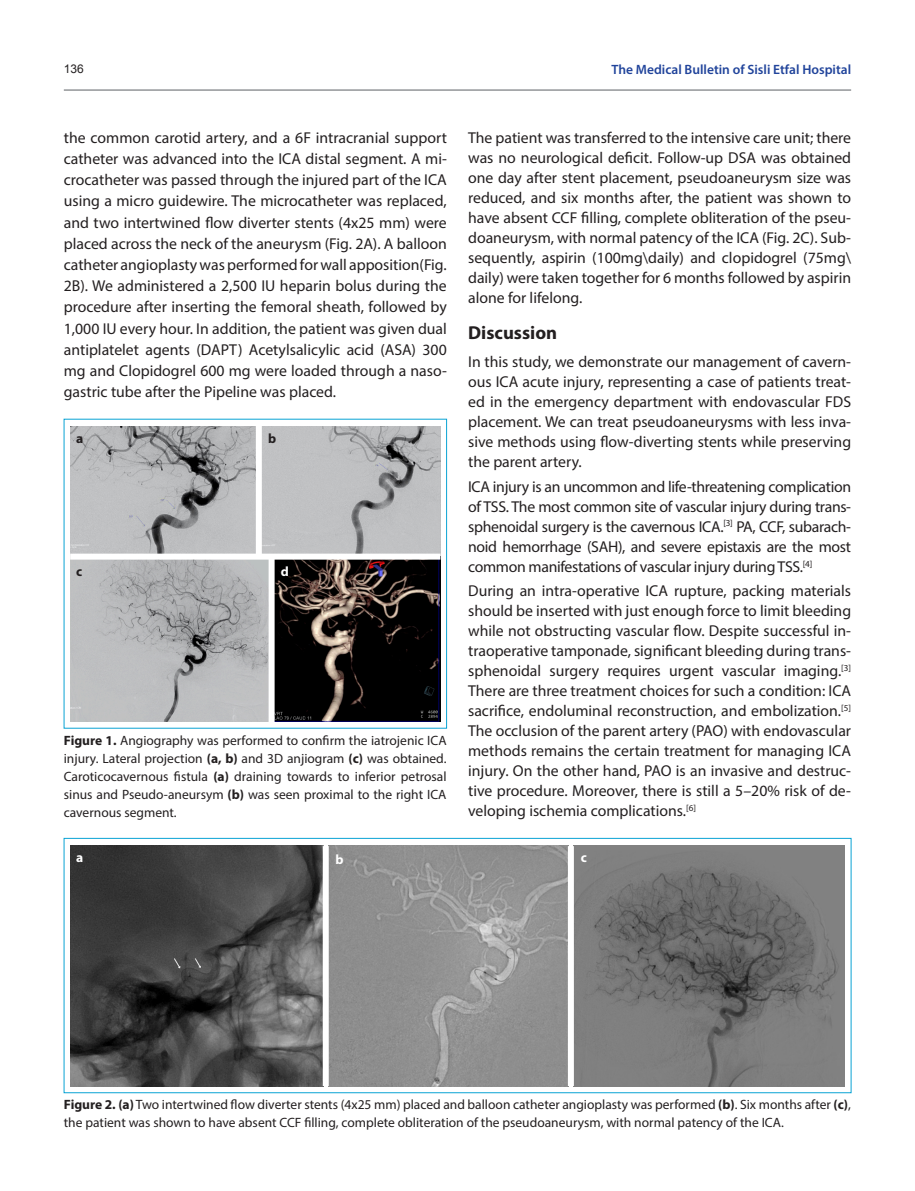
<style>
.page{position:relative;width:915px;height:1191px;background:#fff}
.page>*{position:absolute;margin:0;border:0;box-sizing:border-box;transform-origin:0 0}
.altbaslik{font:700 18.75px "Myriad Pro";color:#231f20}
.ana_metin_bosluksuz{font:15.75px/20px "Myriad Pro";color:#231f20;text-align:justify}
.ana_metin_bosluksuz-2{font:13.5px/18px "Myriad Pro";color:#231f20;text-align:justify}
.t1{font:600 13.5px "Myriad Pro";color:#21449b}
.ana_metin_bosluksuz-3{font:700 13.5px "Myriad Pro";color:#fff}
.ana_metin_bosluksuz-4{font:700 13.5px "Myriad Pro";color:#231f20}
.t2{font:12px "Arial";color:#231f20}
.s1{font-weight:700}
</style>
<div class="page">
<hr style="left:64px;top:89px;width:786px;height:2px;background:#939598">
<img style="left:70px;top:426px;width:186px;height:127px">
<img style="left:262px;top:426px;width:178px;height:127px">
<img style="left:70px;top:559px;width:370px;height:162px">
<div style="left:268px;top:557px;width:6px;height:165px;background:#fff"></div>
<div style="left:64px;top:838px;width:787px;height:255px;border:1px solid #0aa3d4"></div>
<img style="left:70px;top:845px;width:253px;height:241px">
<img style="left:328px;top:845px;width:240px;height:241px">
<img style="left:573px;top:845px;width:271px;height:241px">
<div style="left:322px;top:846px;width:6px;height:240px;background:#fff"></div>
<div style="left:567px;top:846px;width:6px;height:240px;background:#fff"></div>
<p class="t2" style="left:64px;top:60px;width:22px">136</p>
<p class="t1" style="left:611px;top:61px;width:241px">The Medical Bulletin of Sisli Etfal Hospital</p>
<p class="ana_metin_bosluksuz" style="left:64px;top:126px;width:384px;line-height:21.1px">the common carotid artery, and a 6F intracranial support catheter was advanced into the ICA distal segment. A mi&shy;crocatheter was passed through the injured part of the ICA using a micro guidewire. The microcatheter was replaced, and two intertwined flow diverter stents (4x25 mm) were placed across the neck of the aneurysm (Fig. 2A). A balloon catheter angioplasty was performed for wall apposition(Fig.<br>2B). We administered a 2,500 IU heparin bolus during the procedure after inserting the femoral sheath, followed by 1,000 IU every hour. In addition, the patient was given dual antiplatelet agents (DAPT) Acetylsalicylic acid (ASA) 300 mg and Clopidogrel 600 mg were loaded through a naso&shy;gastric tube after the Pipeline was placed.</p>
<p class="ana_metin_bosluksuz" style="left:468px;top:127px;width:384px">The patient was transferred to the intensive care unit; there was no neurological deficit. Follow-up DSA was obtained one day after stent placement, pseudoaneurysm size was reduced, and six months after, the patient was shown to have absent CCF filling, complete obliteration of the pseu&shy;doaneurysm, with normal patency of the ICA (Fig. 2C). Sub&shy;sequently, aspirin (100mg\daily) and clopidogrel (75mg\ daily) were taken together for 6 months followed by aspirin alone for lifelong.</p>
<p class="altbaslik" style="left:468px;top:320px;width:91px">Discussion</p>
<p class="ana_metin_bosluksuz" style="left:468px;top:352px;width:384px">In this study, we demonstrate our management of cavern&shy;ous ICA acute injury, representing a case of patients treat&shy;ed in the emergency department with endovascular FDS placement. We can treat pseudoaneurysms with less inva&shy;sive methods using flow-diverting stents while preserving the parent artery.</p>
<p class="ana_metin_bosluksuz" style="left:468px;top:476px;width:384px">ICA injury is an uncommon and life-threatening complication of TSS. The most common site of vascular injury during trans&shy;sphenoidal surgery is the cavernous ICA.<sup>[3]</sup> PA, CCF, subarach&shy;noid hemorrhage (SAH), and severe epistaxis are the most common manifestations of vascular injury during TSS.<sup>[4]</sup></p>
<p class="ana_metin_bosluksuz" style="left:468px;top:580px;width:384px">During an intra-operative ICA rupture, packing materials should be inserted with just enough force to limit bleeding while not obstructing vascular flow. Despite successful in&shy;traoperative tamponade, significant bleeding during trans&shy;sphenoidal surgery requires urgent vascular imaging.<sup>[3] </sup>There are three treatment choices for such a condition: ICA sacrifice, endoluminal reconstruction, and embolization.<sup>[5] </sup>The occlusion of the parent artery (PAO) with endovascular methods remains the certain treatment for managing ICA injury. On the other hand, PAO is an invasive and destruc&shy;tive procedure. Moreover, there is still a 5–20% risk of de&shy;veloping ischemia complications.<sup>[6]</sup></p>
<p class="ana_metin_bosluksuz-4" style="left:76px;top:430px;width:9px">a</p>
<p class="ana_metin_bosluksuz-4" style="left:268px;top:430px;width:10px">b</p>
<p class="ana_metin_bosluksuz-4" style="left:76px;top:563px;width:8px">c</p>
<p class="ana_metin_bosluksuz-3" style="left:281px;top:563px;width:10px">d</p>
<p class="ana_metin_bosluksuz-2" style="left:64px;top:731px;width:384px"><span class="s1">Figure 1.</span> Angiography was performed to confirm the iatrojenic ICA injury. Lateral projection <span class="s1">(a, b)</span> and 3D anjiogram <span class="s1">(c)</span> was obtained.<br>Caroticocavernous fistula <span class="s1">(a)</span> draining towards to inferior petrosal sinus and Pseudo-aneursym <span class="s1">(b)</span> was seen proximal to the right ICA cavernous segment.</p>
<p class="ana_metin_bosluksuz-3" style="left:76px;top:848px;width:9px">a</p>
<p class="ana_metin_bosluksuz-3" style="left:335px;top:850px;width:10px">b</p>
<p class="ana_metin_bosluksuz-3" style="left:580px;top:848px;width:8px">c</p>
<p class="ana_metin_bosluksuz-2" style="left:64px;top:1095px;width:788px"><span class="s1">Figure 2. (a)</span> Two intertwined flow diverter stents (4x25 mm) placed and balloon catheter angioplasty was performed <span class="s1">(b)</span>. Six months after <span class="s1">(c)</span>, the patient was shown to have absent CCF filling, complete obliteration of the pseudoaneurysm, with normal patency of the ICA.</p>
</div>
